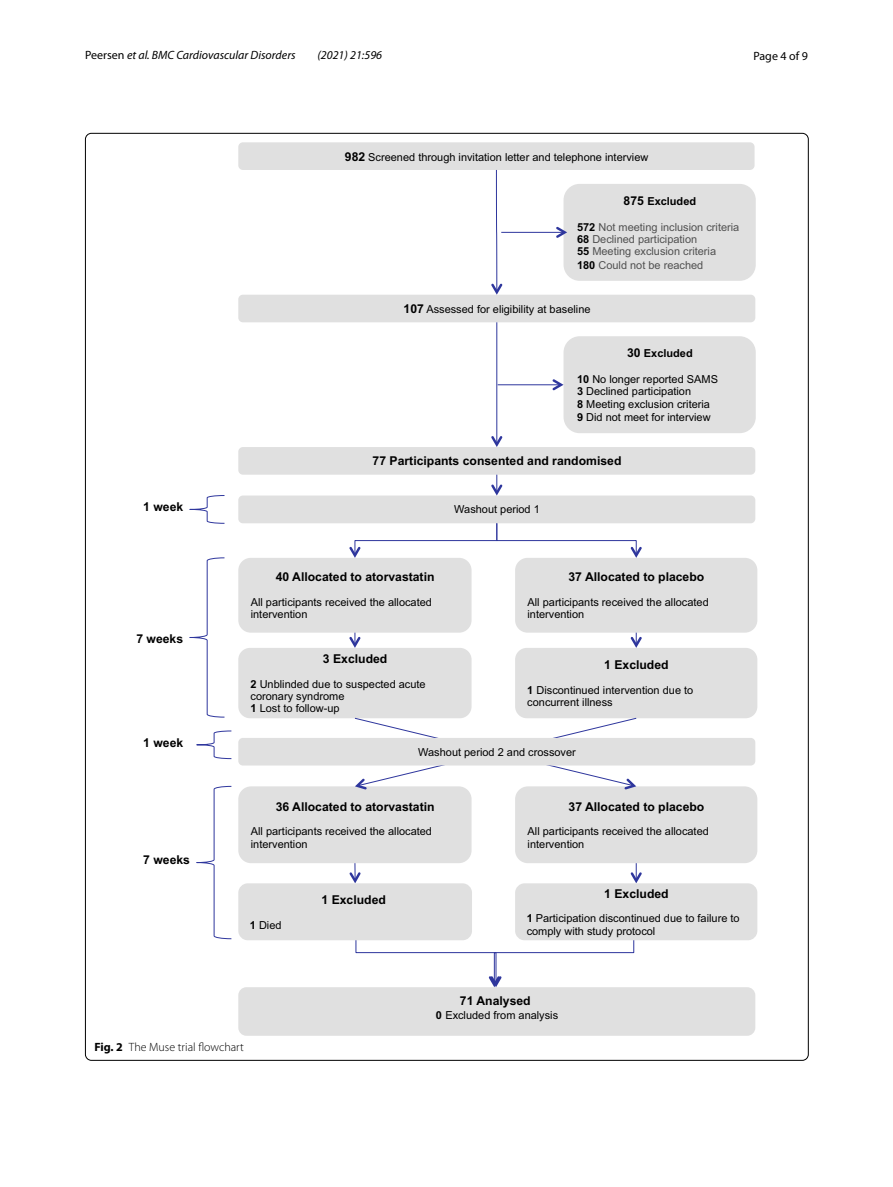
<style>
.page{position:relative;width:893px;height:1187px;background:#fff}
.page>*{position:absolute;margin:0;border:0;box-sizing:border-box;transform-origin:0 0}
.t1{font:12.15px "Arial Bold MT2";color:#000}
.t2{font:italic 12px "Myriad Pro";color:#000}
.t3{font:300 12px "Myriad Pro";color:#000}
.t4{font:12px "Myriad Pro";color:#000}
.t5{font:10.95px/12.1px "Arial MT2";color:#000}
.t6{font:10.95px/12.1px "Arial MT2";color:#515151}
.t7{font:10.95px "Arial Bold MT2";color:#000}
.s1{font-style:normal}
.s2{font-family:"Arial Bold MT2";font-size:12.15px}
.s3{font-size:12.15px}
.s4{font-family:"Arial Bold MT2";color:#000}
.s5{font-family:"Arial Bold MT2"}
.s6{font-weight:700}
</style>
<div class="page">
<div style="left:563px;top:184px;width:193px;height:97px;background:#e0e0e0;border-radius:16px"></div>
<div style="left:238px;top:295px;width:517px;height:27px;background:#e0e0e0;border-radius:5px"></div>
<div style="left:238px;top:142px;width:516px;height:28px;background:#e0e0e0;border-radius:5px"></div>
<svg style="left:491px;top:170px;width:11px;height:125px"></svg>
<div style="left:563px;top:336px;width:193px;height:97px;background:#e0e0e0;border-radius:16px"></div>
<div style="left:238px;top:447px;width:517px;height:27px;background:#e0e0e0;border-radius:5px"></div>
<div style="left:238px;top:495px;width:517px;height:28px;background:#e0e0e0;border-radius:5px"></div>
<div style="left:238px;top:558px;width:234px;height:74px;background:#e0e0e0;border-radius:12px"></div>
<div style="left:515px;top:558px;width:242px;height:74px;background:#e0e0e0;border-radius:12px"></div>
<div style="left:238px;top:786px;width:234px;height:77px;background:#e0e0e0;border-radius:13px"></div>
<div style="left:515px;top:786px;width:242px;height:77px;background:#e0e0e0;border-radius:13px"></div>
<div style="left:238px;top:647px;width:234px;height:71px;background:#e0e0e0;border-radius:12px"></div>
<div style="left:515px;top:647px;width:242px;height:71px;background:#e0e0e0;border-radius:12px"></div>
<svg style="left:349px;top:523px;width:293px;height:35px"></svg>
<svg style="left:349px;top:632px;width:12px;height:15px"></svg>
<svg style="left:631px;top:632px;width:11px;height:15px"></svg>
<svg style="left:354px;top:717px;width:283px;height:72px"></svg>
<div style="left:238px;top:737px;width:517px;height:28px;background:#e0e0e0;border-radius:5px"></div>
<div style="left:238px;top:987px;width:517px;height:48px;background:#e0e0e0;border-radius:8px"></div>
<hr style="left:496px;top:322px;width:1px;height:122px;background:#2e369d">
<svg style="left:491px;top:436px;width:11px;height:11px"></svg>
<svg style="left:349px;top:863px;width:12px;height:20px"></svg>
<svg style="left:631px;top:863px;width:11px;height:20px"></svg>
<svg style="left:355px;top:939px;width:280px;height:48px"></svg>
<svg style="left:491px;top:474px;width:11px;height:21px"></svg>
<hr style="left:498px;top:384px;width:63px;height:1px;background:#2e369d">
<svg style="left:552px;top:379px;width:11px;height:11px"></svg>
<svg style="left:189px;top:495px;width:36px;height:29px"></svg>
<svg style="left:196px;top:730px;width:36px;height:209px"></svg>
<hr style="left:501px;top:232px;width:64px;height:1px;background:#2e369d">
<svg style="left:556px;top:227px;width:11px;height:11px"></svg>
<svg style="left:189px;top:557px;width:36px;height:161px"></svg>
<div style="left:238px;top:883px;width:234px;height:57px;background:#e0e0e0;border-radius:9px"></div>
<div style="left:515px;top:883px;width:242px;height:57px;background:#e0e0e0;border-radius:9px"></div>
<p class="t2" style="left:85px;top:48px;width:212px"><span class="s1">Peersen</span> et al. BMC Cardiovascular Disorders</p>
<p class="t2" style="left:317px;top:48px;width:66px">(2021) 21:596</p>
<p class="t4" style="left:753px;top:48px;width:56px">Page 4 of 9</p>
<p class="t5" style="left:345px;top:151px;width:305px"><span class="s2">982</span> Screened through invitation letter and telephone interview</p>
<p class="t1" style="left:143px;top:499px;width:42px">1 week</p>
<p class="t1" style="left:136px;top:630px;width:48px">7 weeks</p>
<p class="t1" style="left:143px;top:734px;width:42px">1 week</p>
<p class="t1" style="left:143px;top:852px;width:48px">7 weeks</p>
<p class="t7" style="left:624px;top:194px;width:74px"><span class="s3">875</span> Excluded</p>
<p class="t6" style="left:577px;top:221px;width:164px"><span class="s4">572</span> Not meeting inclusion criteria<br><span class="s4">68</span> Declined participation<br><span class="s4">55</span> Meeting exclusion criteria</p>
<p class="t6" style="left:577px;top:259px;width:128px"><span class="s4">180</span> Could not be reached</p>
<p class="t5" style="left:404px;top:303px;width:188px"><span class="s2">107</span> Assessed for eligibility at baseline</p>
<p class="t7" style="left:627px;top:346px;width:67px"><span class="s3">30</span> Excluded</p>
<p class="t5" style="left:577px;top:373px;width:142px"><span class="s5">10</span> No longer reported SAMS<br><span class="s5">3</span> Declined participation<br><span class="s5">8</span> Meeting exclusion criteria</p>
<p class="t5" style="left:577px;top:411px;width:135px"><span class="s5">9</span> Did not meet for interview</p>
<p class="t1" style="left:373px;top:453px;width:250px">77 Participants consented and randomised</p>
<p class="t5" style="left:454px;top:503px;width:87px">Washout period 1</p>
<p class="t1" style="left:276px;top:569px;width:160px">40 Allocated to atorvastatin</p>
<p class="t5" style="left:251px;top:596px;width:183px">All participants received the allocated intervention</p>
<p class="t1" style="left:323px;top:650px;width:66px">3 Excluded</p>
<p class="t5" style="left:251px;top:677px;width:177px"><span class="s5">2</span> Unblinded due to suspected acute coronary syndrome<br><span class="s5">1</span> Lost to follow-up</p>
<p class="t1" style="left:568px;top:569px;width:137px">37 Allocated to placebo</p>
<p class="t5" style="left:527px;top:596px;width:183px">All participants received the allocated intervention</p>
<p class="t1" style="left:604px;top:656px;width:66px">1 Excluded</p>
<p class="t5" style="left:527px;top:683px;width:167px"><span class="s5">1</span> Discontinued intervention due to concurrent illness</p>
<p class="t5" style="left:418px;top:745px;width:159px">Washout period 2 and crossover</p>
<p class="t1" style="left:276px;top:798px;width:160px">36 Allocated to atorvastatin</p>
<p class="t5" style="left:251px;top:825px;width:183px">All participants received the allocated intervention</p>
<p class="t5" style="left:250px;top:918px;width:33px"><span class="s5">1</span> Died</p>
<p class="t1" style="left:322px;top:891px;width:66px">1 Excluded</p>
<p class="t1" style="left:569px;top:798px;width:137px">37 Allocated to placebo</p>
<p class="t5" style="left:528px;top:825px;width:183px">All participants received the allocated intervention</p>
<p class="t1" style="left:604px;top:885px;width:66px">1 Excluded</p>
<p class="t5" style="left:527px;top:912px;width:214px"><span class="s5">1</span> Participation discontinued due to failure to comply with study protocol</p>
<p class="t1" style="left:460px;top:992px;width:72px">71 Analysed</p>
<p class="t5" style="left:436px;top:1008px;width:124px"><span class="s5">0</span> Excluded from analysis</p>
<p class="t3" style="left:94px;top:1040px;width:151px"><span class="s6">Fig. 2</span> The Muse trial flowchart</p>
</div>
